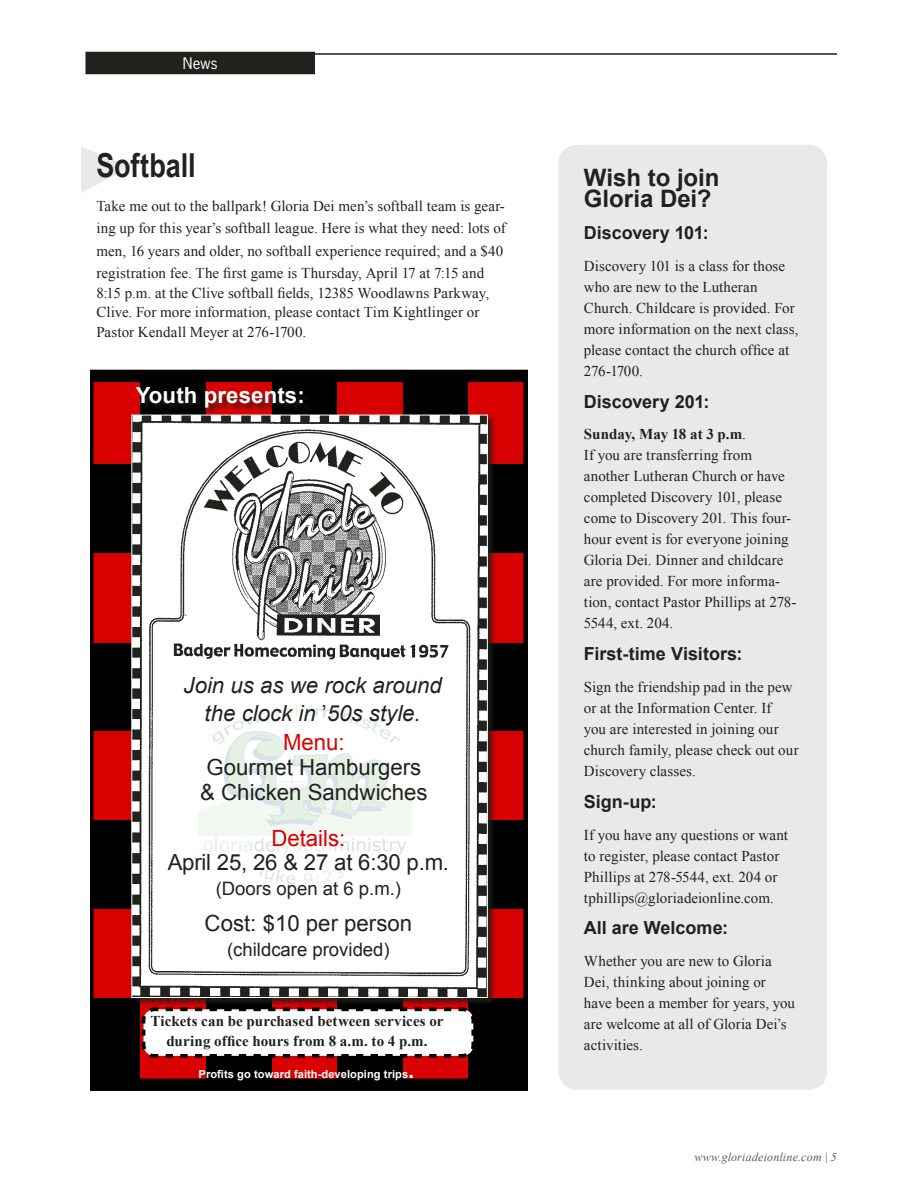
<style>
.page{position:relative;width:918px;height:1188px;background:#fff}
.page>*{position:absolute;margin:0;border:0;box-sizing:border-box;transform-origin:0 0}
.t1{font:700 33px "Arial Narrow";letter-spacing:-.005em;color:#1f221d}
.t2{font:700 24px/21px "Arial";color:#1f221d}
.t3{font:22.2px/24.8px "Arial";color:#1f221d}
.t4{font:italic 22.2px/27.2px "Arial";color:#1f221d;text-align:center}
.t5{font:700 22.2px "Arial";letter-spacing:.005em;color:#fff}
.t6{font:22.2px "Arial";color:#d80001}
.t7{font:18.6px "Arial";color:#1f221d}
.t8{font:700 18px "Arial";color:#1f221d}
.t9{font:15px/21px "Times New Roman";letter-spacing:.005em;color:#1f221d}
.t10{font:700 15px/19.5px "Times New Roman";letter-spacing:.005em;color:#1f221d;text-align:center}
.t11{font:15px "News Gothic Std";color:#fff}
.t12{font:italic 12px "Times New Roman";letter-spacing:.015em;color:#585e5c}
.t13{font:700 11.1px "Arial";letter-spacing:.005em;color:#fff}
.s1{font-style:normal}
.s2{font-size:22.2px}
.s3{font-weight:700}
</style>
<div class="page">
<div style="left:86px;top:52px;width:228px;height:22px;background:#1f221d"></div>
<hr style="left:94px;top:53px;width:743px;height:2px;background:#1f221d">
<div style="left:559px;top:146px;width:267px;height:943px;background:#e7e9ea;border-radius:18px"></div>
<div style="left:558px;top:145px;width:269px;height:945px;border:2px solid #e7e9ea;border-radius:18px"></div>
<svg style="left:90px;top:370px;width:438px;height:721px;background:#550101"></svg>
<div style="left:132px;top:415px;width:364px;height:591px;background:#1f221d;opacity:.75"></div>
<img style="left:134px;top:417px;width:352px;height:579px">
<svg style="left:140px;top:1006px;width:337px;height:54px"></svg>
<div style="left:137px;top:387px;width:174px;height:29px;background:#1f221d;opacity:.75"></div>
<svg style="left:198px;top:705px;width:214px;height:150px"></svg>
<svg style="left:259px;top:865px;width:36px;height:19px"></svg>
<svg style="left:303px;top:867px;width:41px;height:18px"></svg>
<svg style="left:81px;top:147px;width:49px;height:46px"></svg>
<p class="t11" style="left:183px;top:54px;width:36px">News</p>
<h1 class="t1" style="left:96px;top:141px;width:101px">Softball</h1>
<p class="t9" style="left:96px;top:194px;width:411px;line-height:22.5px">Take me out to the ballpark! Gloria Dei men’s softball team is gear&shy;ing up for this year’s softball league. Here is what they need: lots of men, 16 years and older, no softball experience required; and a $40 registration fee. The first game is Thursday, April 17 at 7:15 and</p>
<p class="t9" style="left:96px;top:283px;width:394px;line-height:19.5px">8:15 p.m. at the Clive softball fields, 12385 Woodlawns Parkway,<br>Clive. For more information, please contact Tim Kightlinger or<br>Pastor Kendall Meyer at 276-1700.</p>
<h3 class="t5" style="left:136px;top:380px;width:171px">Youth presents:</h3>
<h3 class="t4" style="left:184px;top:672px;width:260px">Join us as we rock around the clock in <span class="s1">’</span>50s style.</h3>
<h3 class="t6" style="left:283px;top:728px;width:63px">Menu:</h3>
<h3 class="t3" style="left:200px;top:755px;width:229px">Gourmet Hamburgers &amp; Chicken Sandwiches</h3>
<h3 class="t6" style="left:271px;top:823px;width:76px">Details:</h3>
<h3 class="t3" style="left:168px;top:850px;width:283px">April 25, 26 &amp; 27 at 6:30 p.m.</h3>
<p class="t7" style="left:216px;top:876px;width:187px">(Doors open at 6 p.m.)</p>
<h3 class="t3" style="left:205px;top:911px;width:209px">Cost: $10 per person</h3>
<p class="t7" style="left:227px;top:937px;width:164px">(childcare provided)</p>
<p class="t10" style="left:151px;top:1011px;width:295px">Tickets can be purchased between services or during office hours from 8 a.m. to 4 p.m.</p>
<p class="t13" style="left:199px;top:1066px;width:217px">Profits go toward faith-developing trips<span class="s2">.</span></p>
<h2 class="t2" style="left:584px;top:168px;width:137px">Wish to join<br>Gloria Dei?</h2>
<p class="t8" style="left:584px;top:221px;width:126px">Discovery 101:</p>
<p class="t9" style="left:584px;top:255px;width:216px">Discovery 101 is a class for those who are new to the Lutheran<br>Church. Childcare is provided. For more information on the next class, please contact the church office at<br>276-1700.</p>
<p class="t8" style="left:584px;top:390px;width:127px">Discovery 201:</p>
<p class="t9" style="left:584px;top:424px;width:214px"><span class="s3">Sunday, May 18 at 3 p.m</span>.<br>If you are transferring from another Lutheran Church or have completed Discovery 101, please come to Discovery 201. This four&shy;hour event is for everyone joining<br>Gloria Dei. Dinner and childcare are provided. For more informa&shy;tion, contact Pastor Phillips at 278-<br>5544, ext. 204.</p>
<p class="t8" style="left:584px;top:642px;width:160px">First-time Visitors:</p>
<p class="t9" style="left:584px;top:676px;width:216px">Sign the friendship pad in the pew or at the Information Center. If<br>you are interested in joining our church family, please check out our<br>Discovery classes.</p>
<p class="t8" style="left:584px;top:790px;width:74px">Sign-up:</p>
<p class="t9" style="left:584px;top:824px;width:206px">If you have any questions or want to register, please contact Pastor Phillips at 278-5544, ext. 204 or tphillips@gloriadeionline.com.</p>
<p class="t8" style="left:584px;top:916px;width:146px">All are Welcome:</p>
<p class="t9" style="left:584px;top:951px;width:213px">Whether you are new to Gloria<br>Dei, thinking about joining or have been a member for years, you are welcome at all of Gloria Dei’s activities.</p>
<p class="t12" style="left:694px;top:1148px;width:135px">www.gloriadeionline.com |</p>
</div>
